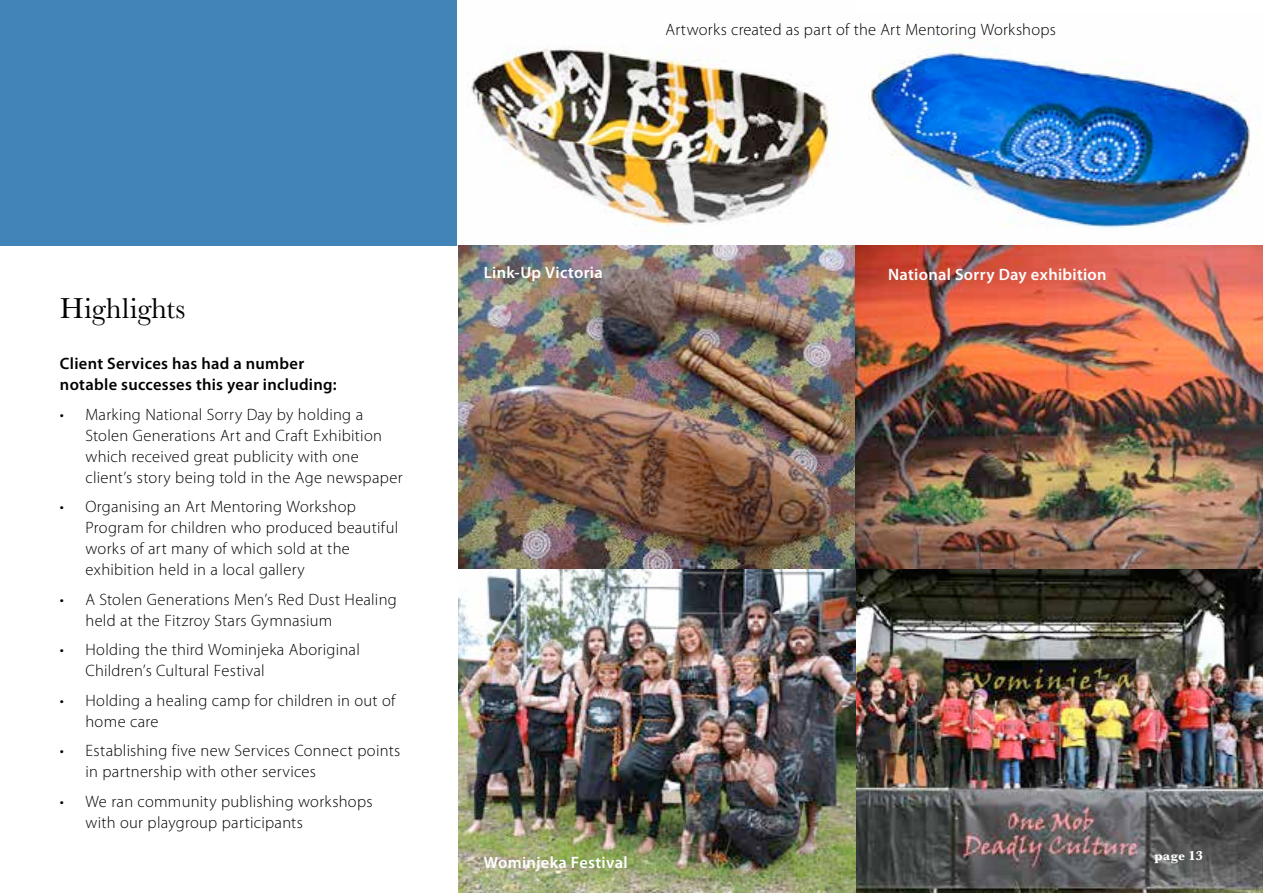
<style>
.page{position:relative;width:1263px;height:893px;background:#fff}
.page>*{position:absolute;margin:0;border:0;box-sizing:border-box;transform-origin:0 0}
.t1{font:30px "Baskerville";color:#000}
.t2{font:300 16.5px/21px "Myriad Pro";letter-spacing:.015em;color:#000}
.t3{font:600 16.5px/21px "Myriad Pro";letter-spacing:.015em;color:#000}
.t4{font:600 16.5px "Myriad Pro";letter-spacing:.015em;color:#fff}
.t5{font:700 13.5px "Baskerville";letter-spacing:.01em;color:#fff}
</style>
<div class="page">
<div style="left:0;top:0;width:458px;height:246px;background:#4283b8"></div>
<img style="left:458px;top:568px;width:805px;height:325px">
<img style="left:458px;top:46px;width:398px;height:522px">
<img style="left:856px;top:45px;width:407px;height:523px">
<p class="t2" style="left:665px;top:19px;width:392px">Artworks created as part of the Art Mentoring Workshops</p>
<h1 class="t1" style="left:60px;top:289px;width:127px">Highlights</h1>
<p class="t3" style="left:60px;top:353px;width:278px">Client Services has had a number notable successes this year including:</p>
<p class="t2" style="left:85px;top:404px;width:319px;text-indent:-26px">• Marking National Sorry Day by holding a Stolen Generations Art and Craft Exhibition which received great publicity with one client’s story being told in the Age newspaper</p>
<p class="t2" style="left:85px;top:497px;width:314px;text-indent:-26px">• Organising an Art Mentoring Workshop Program for children who produced beautiful works of art many of which sold at the exhibition held in a local gallery</p>
<p class="t2" style="left:85px;top:589px;width:313px;text-indent:-26px">• A Stolen Generations Men’s Red Dust Healing held at the Fitzroy Stars Gymnasium</p>
<p class="t2" style="left:85px;top:640px;width:276px;text-indent:-26px">• Holding the third Wominjeka Aboriginal<br>Children’s Cultural Festival</p>
<p class="t2" style="left:85px;top:690px;width:312px;text-indent:-26px">• Holding a healing camp for children in out of home care</p>
<p class="t2" style="left:85px;top:741px;width:316px;text-indent:-26px">• Establishing five new Services Connect points in partnership with other services</p>
<p class="t2" style="left:85px;top:791px;width:289px;text-indent:-26px">• We ran community publishing workshops with our playgroup participants</p>
<p class="t4" style="left:484px;top:262px;width:120px">Link-Up Victoria</p>
<p class="t4" style="left:484px;top:852px;width:145px">Wominjeka Festival</p>
<p class="t4" style="left:888px;top:264px;width:220px">National Sorry Day exhibition</p>
<p class="t5" style="left:1154px;top:846px;width:50px">page 13</p>
</div>
